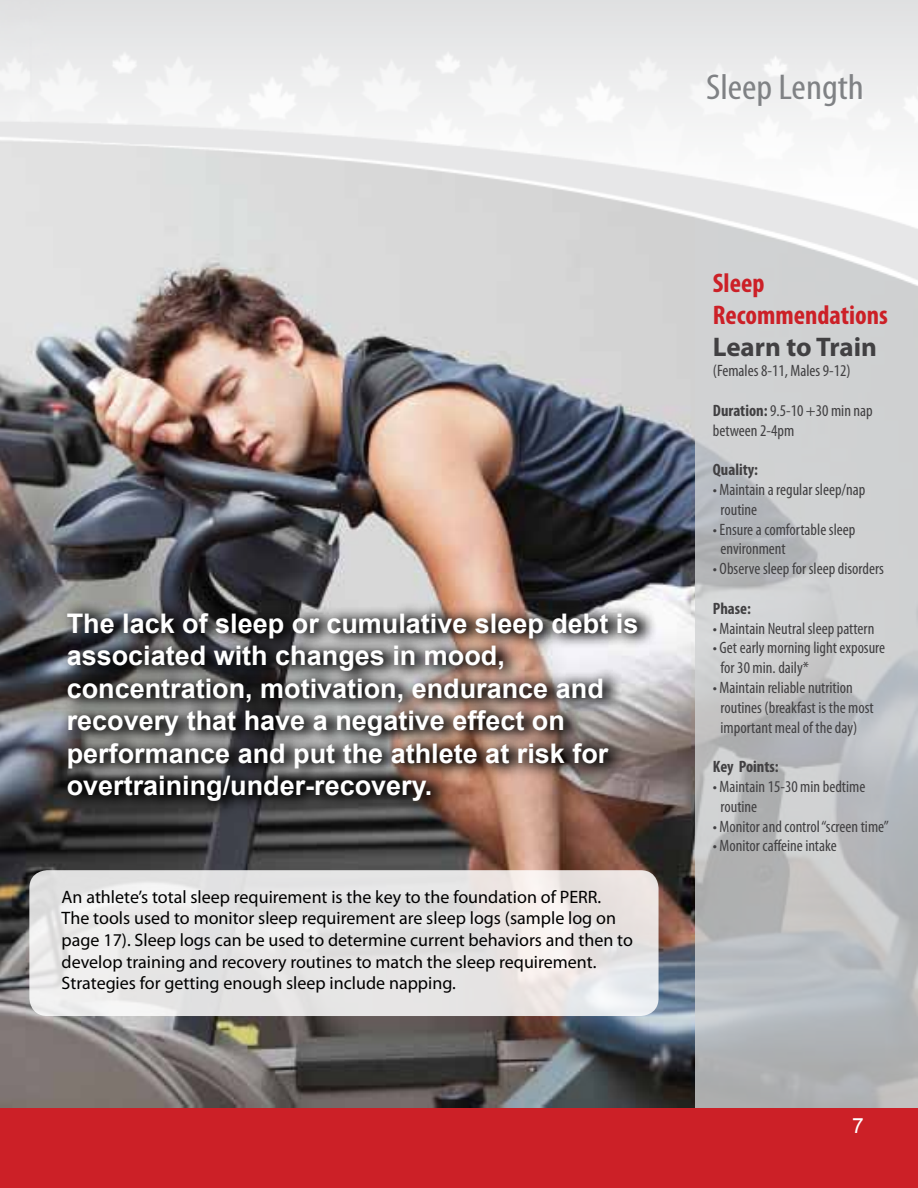
<style>
.page{position:relative;width:918px;height:1188px;background:#fff}
.page>*{position:absolute;margin:0;border:0;box-sizing:border-box;transform-origin:0 0}
.t1{font:condensed 36px "Myriad Pro";color:#808285;scale:1.1 1}
.t2{font:700 27px/32.4px "Arial";color:#fff}
.t3{font:700 condensed 27px/32.4px "Myriad Pro";color:#cc2027}
.t4{font:700 27px "Myriad Pro";color:#414042}
.t5{font:21px "Arial";color:#fff}
.t6{font:18px/21.6px "Myriad Pro";color:#000}
.t7{font:condensed 16.5px/19.8px "Myriad Pro";color:#414042}
.t8{font:700 condensed 16.5px "Myriad Pro";color:#414042}
.s1{font-weight:700}
</style>
<div class="page">
<div style="left:0;top:1108px;width:918px;height:80px;background:#cc2027"></div>
<img style="left:0;top:372px;width:696px;height:736px">
<svg style="left:696px;top:372px;width:222px;height:736px;background:#c0c2c4"></svg>
<img style="left:0;top:0;width:918px;height:372px">
<img style="left:60px;top:601px;width:598px;height:216px">
<svg style="left:29px;top:870px;width:630px;height:146px;background:#e7e5e5"></svg>
<h2 class="t2" style="left:67px;top:608px;width:573px">The lack of sleep or cumulative sleep debt is associated with changes in mood, concentration, motivation, endurance and recovery that have a negative effect on performance and put the athlete at risk for overtraining/under-recovery.</h2>
<p class="t6" style="left:62px;top:886px;width:573px">An athlete’s total sleep requirement is the key to the foundation of PERR.<br>The tools used to monitor sleep requirement are sleep logs (sample log on page 17). Sleep logs can be used to determine current behaviors and then to develop training and recovery routines to match the sleep requirement.<br>Strategies for getting enough sleep include napping.</p>
<h1 class="t1" style="left:706px;top:66px;width:145px">Sleep Length</h1>
<h2 class="t3" style="left:713px;top:266px;width:177px">Sleep<br>Recommendations</h2>
<h2 class="t4" style="left:713px;top:330px;width:166px">Learn to Train</h2>
<p class="t7" style="left:713px;top:361px;width:139px">(Females 8-11, Males 9-12)</p>
<p class="t7" style="left:713px;top:400px;width:162px"><span class="s1">Duration:</span> 9.5-10 +30 min nap between 2-4pm</p>
<p class="t8" style="left:713px;top:459px;width:47px">Quality:</p>
<p class="t7" style="left:721px;top:480px;width:146px;text-indent:-8px">• Maintain a regular sleep/nap routine</p>
<p class="t7" style="left:721px;top:519px;width:136px;text-indent:-8px">• Ensure a comfortable sleep environment</p>
<p class="t7" style="left:713px;top:559px;width:173px">• Observe sleep for sleep disorders</p>
<p class="t8" style="left:713px;top:598px;width:40px">Phase:</p>
<p class="t7" style="left:713px;top:618px;width:163px">• Maintain Neutral sleep pattern</p>
<p class="t7" style="left:721px;top:638px;width:166px;text-indent:-8px">• Get early morning light exposure for 30 min. daily*</p>
<p class="t7" style="left:721px;top:678px;width:155px;text-indent:-8px">• Maintain reliable nutrition routines (breakfast is the most important meal of the day)</p>
<p class="t8" style="left:713px;top:756px;width:67px">Key Points:</p>
<p class="t7" style="left:721px;top:777px;width:146px;text-indent:-8px">• Maintain 15-30 min bedtime routine</p>
<p class="t7" style="left:713px;top:816px;width:178px">• Monitor and control “screen time”</p>
<p class="t7" style="left:713px;top:836px;width:125px">• Monitor caffeine intake</p>
<p class="t5" style="left:852px;top:1112px;width:13px">7</p>
</div>
